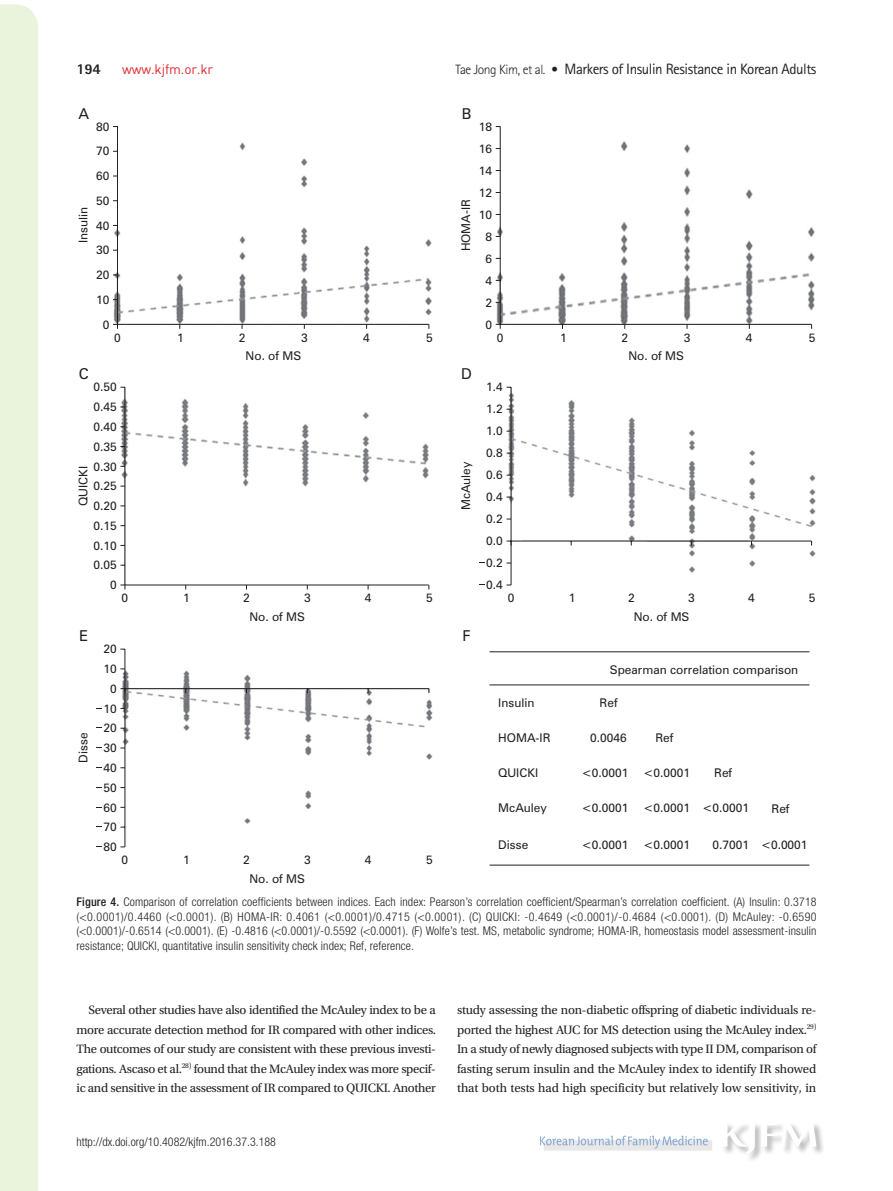
<style>
.page{position:relative;width:893px;height:1191px;background:#fff}
.page>*{position:absolute;margin:0;border:0;box-sizing:border-box;transform-origin:0 0}
.t1{font:15px "Rotis Sans Serif Std";letter-spacing:-.03em;color:#231f20}
.t2{font:15px "Zurich BT";color:#231f20}
.t3{font:800 15px "Rotis Sans Serif Std";color:#231f20}
.t4{font:13.5px "Dinreg";letter-spacing:-.01em;color:#e02a30}
.본문{font:12.75px/19.5px "Utopia Std";letter-spacing:-.02em;color:#231f20;text-align:justify}
.표_본문{font:300 condensed 12px/14.4px "Helvetica Neue LT Std";letter-spacing:.01em;color:#231f20;text-align:justify}
.t5{font:12px/19.8px "Zurich BT";color:#231f20;text-align:justify}
.s1{font-weight:300;font-size:13.5px}
.s2{font-weight:500}
</style>
<div class="page">
<div style="left:0;top:4px;width:38px;height:1187px;background:#eaf3dc"></div>
<div style="left:721px;top:1122px;width:104px;height:40px;background:#231f20;opacity:.3"></div>
<svg style="left:722px;top:1122px;width:94px;height:32px"></svg>
<div style="left:544px;top:1140px;width:168px;height:10px;background:#e8e8e9"></div>
<svg style="left:540px;top:1135px;width:168px;height:13px"></svg>
<img style="left:121px;top:649px;width:311px;height:198px">
<img style="left:750px;top:450px;width:65px;height:117px">
<svg style="left:113px;top:126px;width:699px;height:203px"></svg>
<svg style="left:120px;top:148px;width:630px;height:438px"></svg>
<svg style="left:120px;top:584px;width:5px;height:5px"></svg>
<hr style="left:511px;top:387px;width:1px;height:198px;background:#231f20">
<hr style="left:511px;top:540px;width:300px;height:1px;background:#231f20">
<svg style="left:507px;top:540px;width:5px;height:5px"></svg>
<hr style="left:124px;top:649px;width:1px;height:198px;background:#231f20">
<hr style="left:125px;top:688px;width:304px;height:1px;background:#231f20">
<svg style="left:120px;top:688px;width:5px;height:5px"></svg>
<hr style="left:489px;top:651px;width:320px;height:1px;background:#231f20">
<hr style="left:489px;top:684px;width:320px;height:1px;background:#231f20">
<hr style="left:489px;top:864px;width:320px;height:1px;background:#231f20">
<p class="t3" style="left:77px;top:60px;width:26px">194</p>
<p class="t4" style="left:122px;top:61px;width:93px">www.kjfm.or.kr</p>
<p class="t1" style="left:455px;top:60px;width:363px"><span class="s1">Tae Jong Kim, et al. •</span> Markers of Insulin Resistance in Korean Adults</p>
<p class="t2" style="left:78px;top:107px;width:12px">A</p>
<p class="t2" style="left:462px;top:107px;width:11px">B</p>
<p class="t5" style="left:74px;top:243px;width:38px;rotate:-90deg">Insulin</p>
<p class="t5" style="left:96px;top:115px;width:15px;line-height:24.8px">80<br>70<br>60<br>50<br>40<br>30<br>20<br>10</p>
<p class="t5" style="left:457px;top:251px;width:54px;rotate:-90deg">HOMA-IR</p>
<p class="t5" style="left:479px;top:116px;width:15px;line-height:22px;text-align:center">18<br>16<br>14<br>12<br>10<br>8<br>6<br>4<br>2</p>
<p class="t5" style="left:103px;top:315px;width:8px">0</p>
<p class="t5" style="left:485px;top:315px;width:8px">0</p>
<p class="t5" style="left:114px;top:328px;width:8px">0</p>
<p class="t5" style="left:177px;top:328px;width:8px">1</p>
<p class="t5" style="left:239px;top:328px;width:8px">2</p>
<p class="t5" style="left:301px;top:328px;width:8px">3</p>
<p class="t5" style="left:363px;top:328px;width:8px">4</p>
<p class="t5" style="left:426px;top:328px;width:8px">5</p>
<p class="t5" style="left:497px;top:328px;width:8px">0</p>
<p class="t5" style="left:560px;top:328px;width:8px">1</p>
<p class="t5" style="left:621px;top:328px;width:8px">2</p>
<p class="t5" style="left:684px;top:328px;width:8px">3</p>
<p class="t5" style="left:746px;top:328px;width:8px">4</p>
<p class="t5" style="left:809px;top:328px;width:8px">5</p>
<p class="t5" style="left:246px;top:347px;width:57px">No. of MS</p>
<p class="t5" style="left:628px;top:347px;width:57px">No. of MS</p>
<p class="t2" style="left:79px;top:368px;width:11px">C</p>
<p class="t2" style="left:461px;top:368px;width:12px">D</p>
<p class="t5" style="left:94px;top:378px;width:25px">0.50<br>0.45<br>0.40<br>0.35<br>0.30<br>0.25<br>0.20<br>0.15<br>0.10<br>0.05</p>
<p class="t5" style="left:74px;top:506px;width:42px;rotate:-90deg">QUICKI</p>
<p class="t5" style="left:457px;top:510px;width:50px;rotate:-90deg">McAuley</p>
<p class="t5" style="left:486px;top:377px;width:18px;line-height:21.9px">1.4<br>1.2<br>1.0<br>0.8<br>0.6<br>0.4<br>0.2<br>0.0<br>0.2</p>
<p class="t5" style="left:110px;top:576px;width:8px">0</p>
<p class="t5" style="left:486px;top:576px;width:18px">0.4</p>
<p class="t5" style="left:122px;top:589px;width:8px">0</p>
<p class="t5" style="left:183px;top:589px;width:8px">1</p>
<p class="t5" style="left:243px;top:589px;width:8px">2</p>
<p class="t5" style="left:304px;top:589px;width:8px">3</p>
<p class="t5" style="left:365px;top:589px;width:8px">4</p>
<p class="t5" style="left:426px;top:589px;width:8px">5</p>
<p class="t5" style="left:508px;top:589px;width:8px">0</p>
<p class="t5" style="left:569px;top:589px;width:8px">1</p>
<p class="t5" style="left:628px;top:589px;width:8px">2</p>
<p class="t5" style="left:688px;top:589px;width:8px">3</p>
<p class="t5" style="left:748px;top:589px;width:8px">4</p>
<p class="t5" style="left:809px;top:589px;width:8px">5</p>
<p class="t5" style="left:249px;top:608px;width:57px">No. of MS</p>
<p class="t5" style="left:634px;top:608px;width:57px">No. of MS</p>
<p class="t2" style="left:79px;top:630px;width:11px">E</p>
<p class="t2" style="left:462px;top:630px;width:10px">F</p>
<p class="t5" style="left:74px;top:763px;width:32px;rotate:-90deg">Disse</p>
<p class="t5" style="left:103px;top:640px;width:15px;text-align:center">20<br>10<br>0<br>10<br>20<br>30<br>40<br>50<br>60<br>70</p>
<p class="t5" style="left:103px;top:838px;width:15px">80</p>
<p class="t5" style="left:122px;top:851px;width:8px">0</p>
<p class="t5" style="left:183px;top:851px;width:8px">1</p>
<p class="t5" style="left:243px;top:851px;width:8px">2</p>
<p class="t5" style="left:304px;top:851px;width:8px">3</p>
<p class="t5" style="left:365px;top:851px;width:8px">4</p>
<p class="t5" style="left:426px;top:851px;width:8px">5</p>
<p class="t5" style="left:249px;top:869px;width:57px">No. of MS</p>
<p class="t5" style="left:498px;top:694px;width:38px">Insulin</p>
<p class="t5" style="left:498px;top:729px;width:54px">HOMA-IR</p>
<p class="t5" style="left:498px;top:763px;width:42px">QUICKI</p>
<p class="t5" style="left:498px;top:799px;width:50px">McAuley</p>
<p class="t5" style="left:498px;top:836px;width:32px">Disse</p>
<p class="t5" style="left:610px;top:661px;width:190px">Spearman correlation comparison</p>
<p class="t5" style="left:600px;top:694px;width:20px">Ref</p>
<p class="t5" style="left:590px;top:729px;width:38px">0.0046</p>
<p class="t5" style="left:582px;top:763px;width:48px">&lt;0.0001</p>
<p class="t5" style="left:582px;top:799px;width:48px">&lt;0.0001</p>
<p class="t5" style="left:582px;top:836px;width:48px">&lt;0.0001</p>
<p class="t5" style="left:655px;top:729px;width:20px">Ref</p>
<p class="t5" style="left:644px;top:763px;width:48px">&lt;0.0001</p>
<p class="t5" style="left:644px;top:799px;width:48px">&lt;0.0001</p>
<p class="t5" style="left:644px;top:836px;width:48px">&lt;0.0001</p>
<p class="t5" style="left:714px;top:763px;width:20px">Ref</p>
<p class="t5" style="left:702px;top:799px;width:48px">&lt;0.0001</p>
<p class="t5" style="left:712px;top:836px;width:38px">0.7001</p>
<p class="t5" style="left:772px;top:799px;width:20px">Ref</p>
<p class="t5" style="left:761px;top:836px;width:48px">&lt;0.0001</p>
<p class="표_본문" style="left:77px;top:894px;width:742px"><span class="s2">Figure 4.</span> Comparison of correlation coefficients between indices. Each index: Pearson’s correlation coefficient/Spearman’s correlation coefficient. (A) Insulin: 0.3718 (&lt;0.0001)/0.4460 (&lt;0.0001). (B) HOMA-IR: 0.4061 (&lt;0.0001)/0.4715 (&lt;0.0001). (C) QUICKI: -0.4649 (&lt;0.0001)/-0.4684 (&lt;0.0001). (D) McAuley: -0.6590 (&lt;0.0001)/-0.6514 (&lt;0.0001). (E) -0.4816 (&lt;0.0001)/-0.5592 (&lt;0.0001). (F) Wolfe’s test. MS, metabolic syndrome; HOMA-IR, homeostasis model assessment-insulin resistance; QUICKI, quantitative insulin sensitivity check index; Ref, reference.</p>
<p class="본문" style="left:77px;top:1000px;width:361px;text-indent:12px">Several other studies have also identified the McAuley index to be a more accurate detection method for IR compared with other indices.<br>The outcomes of our study are consistent with these previous investi&shy;gations. Ascaso et al.<sup>28)</sup> found that the McAuley index was more specif&shy;ic and sensitive in the assessment of IR compared to QUICKI. Another</p>
<p class="본문" style="left:457px;top:1000px;width:361px">study assessing the non-diabetic offspring of diabetic individuals re&shy;ported the highest AUC for MS detection using the McAuley index.<sup>29)<br></sup>In a study of newly diagnosed subjects with type II DM, comparison of fasting serum insulin and the McAuley index to identify IR showed that both tests had high specificity but relatively low sensitivity, in</p>
<p class="표_본문" style="left:77px;top:1134px;width:201px">http://dx.doi.org/10.4082/kjfm.2016.37.3.188</p>
</div>
